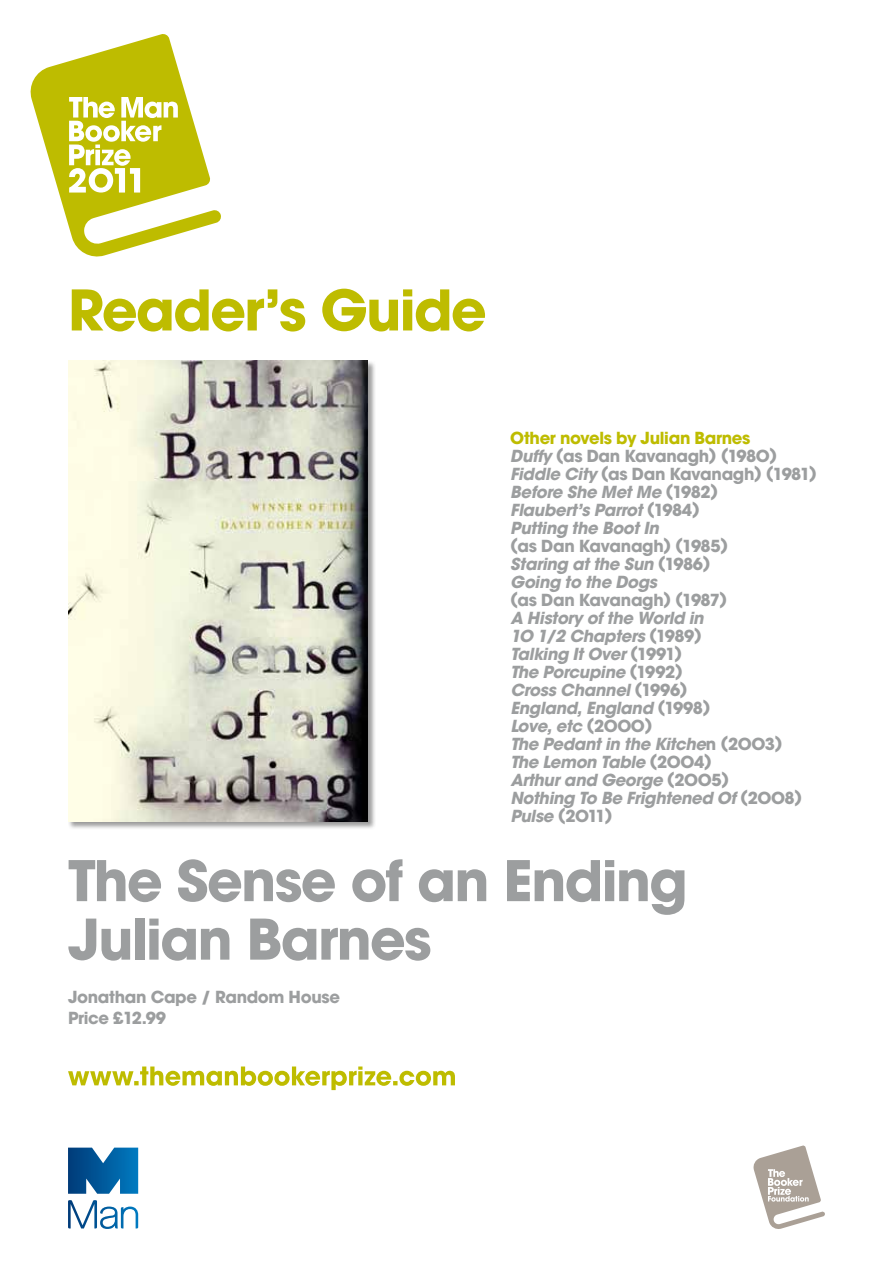
<style>
.page{position:relative;width:893px;height:1263px;background:#fff}
.page>*{position:absolute;margin:0;border:0;box-sizing:border-box;transform-origin:0 0}
.t1{font:700 55.5px/58.5px "Avant Garde";letter-spacing:-.03em;color:#9c9e9f}
.t2{font:700 55.5px "Avant Garde";letter-spacing:-.03em;color:#bebc00}
.t3{font:italic 700 16.5px/18px "Avant Garde";letter-spacing:-.025em;color:#9c9e9f}
.t4{font:700 16.5px/21px "Avant Garde";letter-spacing:-.02em;color:#9c9e9f}
.s1{font-style:normal;color:#bebc00}
.s2{font-style:normal}
</style>
<div class="page">
<svg style="left:753px;top:1145px;width:72px;height:84px"></svg>
<svg style="left:68px;top:1147px;width:70px;height:82px"></svg>
<svg style="left:31px;top:34px;width:190px;height:222px"></svg>
<div style="left:68px;top:360px;width:308px;height:470px;background:#000;opacity:.4"></div>
<img style="left:68px;top:361px;width:299px;height:460px">
<svg style="left:68px;top:1066px;width:387px;height:24px"></svg>
<h1 class="t2" style="left:68px;top:274px;width:420px">Reader’s Guide</h1>
<p class="t3" style="left:510px;top:428px;width:308px"><span class="s1">Other novels by Julian Barnes<br></span>Duffy <span class="s2">(as Dan Kavanagh) (198O)<br></span>Fiddle City <span class="s2">(as Dan Kavanagh) (1981)<br></span>Before She Met Me <span class="s2">(1982)<br></span>Flaubert’s Parrot <span class="s2">(1984)<br></span>Putting the Boot In</p>
<p class="t3" style="left:510px;top:536px;width:219px"><span class="s2">(as Dan Kavanagh) (1985)<br></span>Staring at the Sun <span class="s2">(1986)<br></span>Going to the Dogs</p>
<p class="t4" style="left:510px;top:589px;width:218px">(as Dan Kavanagh) (1987)</p>
<p class="t3" style="left:510px;top:608px;width:293px">A History of the World in<br>1O 1/2 Chapters <span class="s2">(1989)<br></span>Talking It Over <span class="s2">(1991)<br></span>The Porcupine <span class="s2">(1992)<br></span>Cross Channel <span class="s2">(1996)<br></span>England, England <span class="s2">(1998)<br></span>Love, etc <span class="s2">(2OOO)<br></span>The Pedant in the Kitche<span class="s2">n (2OO3)<br></span>The Lemon Table <span class="s2">(2OO4)<br></span>Arthur and George <span class="s2">(2OO5)<br></span>Nothing To Be Frightened Of <span class="s2">(2OO8)<br></span>Pulse <span class="s2">(2O11)</span></p>
<h1 class="t1" style="left:68px;top:851px;width:621px">The Sense of an Ending<br>Julian Barnes</h1>
<p class="t4" style="left:68px;top:986px;width:274px">Jonathan Cape / Random House<br>Price £12.99</p>
</div>
